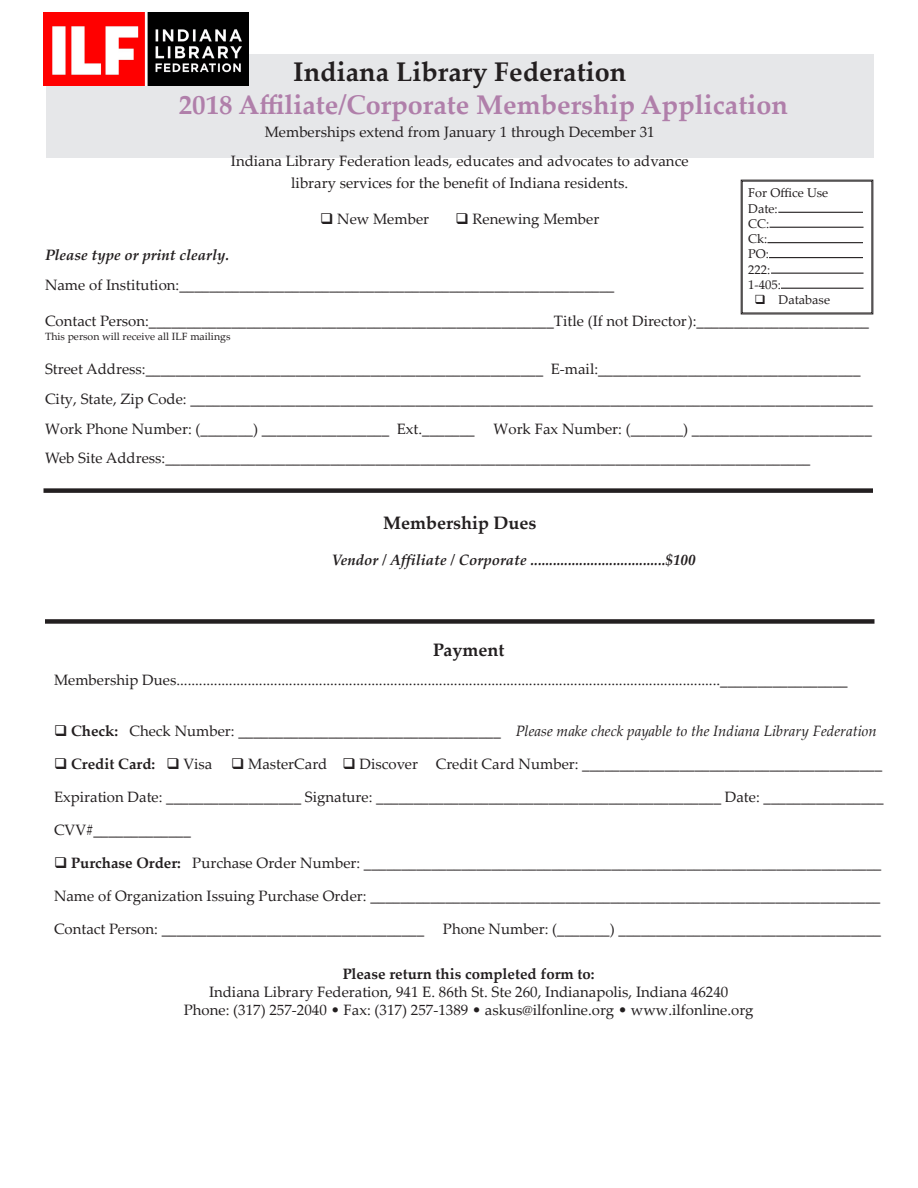
<style>
.page{position:relative;width:918px;height:1188px;background:#fff}
.page>*{position:absolute;margin:0;border:0;box-sizing:border-box;transform-origin:0 0}
.t1{font:700 27px "Palatino Linotype";color:#b07faa}
.t2{font:700 27px "Palatino Linotype";color:#231f20}
.t3{font:700 18px "Palatino Linotype";color:#231f20}
.t4{font:15px/29.5px "Palatino Linotype";color:#231f20;text-align:center}
.t5{font:italic 15px "Palatino Linotype";color:#231f20}
.t6{font:italic 700 15px "Palatino Linotype";color:#231f20}
.t7{font:700 15px "Palatino Linotype";color:#231f20}
.t8{font:12.75px/15.3px "Palatino Linotype";color:#231f20}
.t9{font:10.5px "Palatino Linotype";color:#231f20}
.s1{font-weight:700;font-style:normal}
.s2{font-style:normal}
.s3{font-weight:400}
.s4{font-weight:700}
</style>
<div class="page">
<div style="left:46px;top:54px;width:828px;height:104px;background:#e6e7e9"></div>
<svg style="left:741px;top:180px;width:132px;height:134px"></svg>
<hr style="left:778px;top:212px;width:85px;height:1px;background:#231f20">
<hr style="left:770px;top:227px;width:94px;height:1px;background:#231f20">
<hr style="left:781px;top:288px;width:83px;height:1px;background:#231f20">
<hr style="left:769px;top:257px;width:94px;height:1px;background:#231f20">
<hr style="left:767px;top:242px;width:96px;height:1px;background:#231f20">
<hr style="left:771px;top:273px;width:93px;height:1px;background:#231f20">
<div style="left:44px;top:488px;width:829px;height:5px;background:#231f20"></div>
<div style="left:45px;top:619px;width:829px;height:5px;background:#231f20"></div>
<img style="left:44px;top:13px;width:205px;height:72px">
<h1 class="t2" style="left:293px;top:53px;width:334px">Indiana Library Federation</h1>
<h1 class="t1" style="left:179px;top:85px;width:611px">2018 Affiliate/Corporate Membership Application</h1>
<p class="t4" style="left:231px;top:117px;width:459px;line-height:29px">Memberships extend from January 1 through December 31<br>Indiana Library Federation leads, educates and advocates to advance</p>
<p class="t4" style="left:291px;top:168px;width:338px">library services for the benefit of Indiana residents.</p>
<p class="t4" style="left:320px;top:204px;width:111px">❑ New Member</p>
<p class="t4" style="left:455px;top:204px;width:145px">❑ Renewing Member</p>
<p class="t6" style="left:45px;top:244px;width:186px">Please type or print clearly.</p>
<p class="t4" style="left:45px;top:269px;width:571px">Name of Institution:__________________________________________________________</p>
<p class="t4" style="left:45px;top:305px;width:826px">Contact Person:______________________________________________________Title (If not Director):_______________________</p>
<p class="t9" style="left:45px;top:329px;width:187px">This person will receive all ILF mailings</p>
<p class="t4" style="left:45px;top:354px;width:829px;text-align:left">Street Address:_____________________________________________________ E-mail:___________________________________<br>City, State, Zip Code: ___________________________________________________________________________________________<br>Work Phone Number: (_______) _________________ Ext._______</p>
<p class="t8" style="left:748px;top:185px;width:82px">For Office Use<br>Date:<br>CC:<br>Ck:<br>PO:<br>222:<br>1-405:</p>
<p class="t8" style="left:755px;top:292px;width:77px">❑ Database</p>
<p class="t4" style="left:45px;top:413px;width:828px;text-align:left;text-indent:449px">Work Fax Number: (_______) ________________________<br>Web Site Address:______________________________________________________________________________________</p>
<p class="t3" style="left:383px;top:511px;width:155px">Membership Dues</p>
<p class="t6" style="left:332px;top:550px;width:365px">Vendor / Affiliate / Corporate ....................................$100</p>
<p class="t3" style="left:433px;top:637px;width:73px">Payment</p>
<p class="t4" style="left:54px;top:664px;width:795px">Membership Dues................................................................................................................................................._________________</p>
<p class="t5" style="left:54px;top:720px;width:824px">❑ <span class="s1">Check:</span> <span class="s2">Check Number: ___________________________________</span> Please make check payable to the Indiana Library Federation</p>
<p class="t7" style="left:54px;top:753px;width:160px">❑ Credit Card: ❑ <span class="s3">Visa</span></p>
<p class="t4" style="left:231px;top:748px;width:653px">❑ MasterCard ❑ Discover Credit Card Number: ________________________________________</p>
<p class="t4" style="left:54px;top:781px;width:831px">Expiration Date: __________________ Signature: ______________________________________________ Date: ________________</p>
<p class="t4" style="left:54px;top:814px;width:138px">CVV#_____________</p>
<p class="t4" style="left:54px;top:847px;width:829px">❑ <span class="s4">Purchase Order:</span> Purchase Order Number: _____________________________________________________________________</p>
<p class="t4" style="left:54px;top:880px;width:828px">Name of Organization Issuing Purchase Order: ____________________________________________________________________</p>
<p class="t4" style="left:54px;top:913px;width:372px">Contact Person: ___________________________________</p>
<p class="t4" style="left:443px;top:913px;width:440px">Phone Number: (_______) ___________________________________</p>
<p class="t7" style="left:343px;top:963px;width:253px">Please return this completed form to:</p>
<p class="t4" style="left:184px;top:982px;width:571px;line-height:18px">Indiana Library Federation, 941 E. 86th St. Ste 260, Indianapolis, Indiana 46240<br>Phone: (317) 257-2040 • Fax: (317) 257-1389 • askus@ilfonline.org • www.ilfonline.org</p>
</div>
